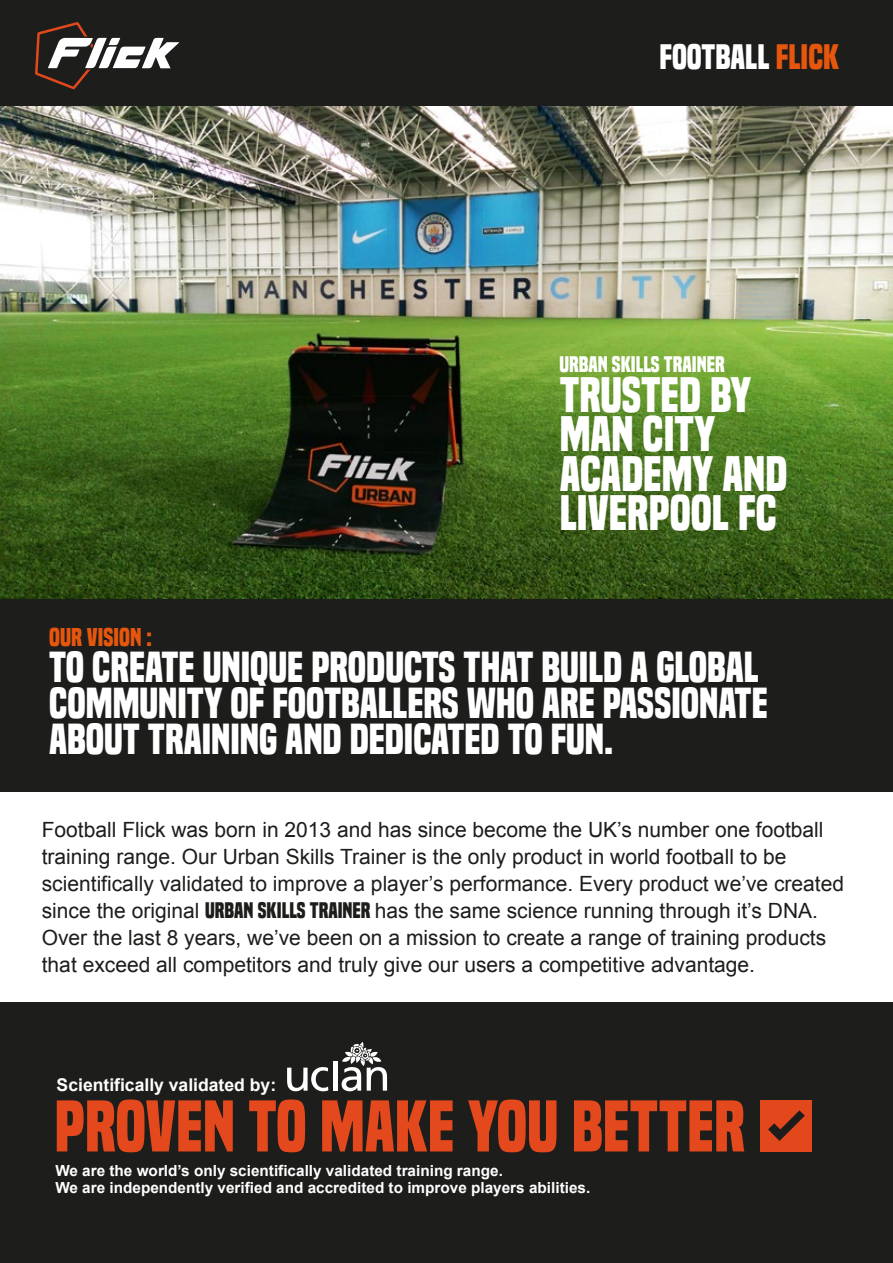
<style>
.page{position:relative;width:893px;height:1263px;background:#fff}
.page>*{position:absolute;margin:0;border:0;box-sizing:border-box;transform-origin:0 0}
.t1{font:700 67.5px "Built Titling Rg";color:#e4481d}
.t2{font:700 46.5px/39px "Built Titling Rg";color:#fff}
.t3{font:700 40.5px/36px "Built Titling Rg";color:#fff}
.t4{font:700 33px "Built Titling Rg";color:#fff}
.t5{font:700 24px "Built Titling Rg";color:#e6560d}
.t6{font:21px/27px "Arial";color:#1d1d1b}
.t7{font:700 21px "Built Titling Rg";color:#fff}
.t8{font:700 17.55px "Arial";color:#fff}
.t9{font:700 15.3px/16.5px "Arial";color:#fff}
.s1{color:#e6560d}
.s2{font-family:"Built Titling Rg";font-weight:700}
</style>
<div class="page">
<div style="left:0;top:1002px;width:892px;height:261px;background:#1d1d1b"></div>
<div style="left:0;top:594px;width:892px;height:198px;background:#1d1d1b"></div>
<img style="left:0;top:105px;width:892px;height:493px">
<div style="left:0;top:0;width:892px;height:105px;background:#1d1d1b"></div>
<svg style="left:35px;top:22px;width:144px;height:67px"></svg>
<svg style="left:287px;top:1067px;width:41px;height:25px"></svg>
<hr style="left:333px;top:1061px;width:4px;height:30px;background:#fff">
<svg style="left:341px;top:1042px;width:46px;height:50px"></svg>
<div style="left:761px;top:1100px;width:51px;height:51px;background:#e3481d"></div>
<svg style="left:768px;top:1110px;width:37px;height:31px"></svg>
<h3 class="t4" style="left:659px;top:37px;width:181px">FOOTBALL <span class="s1">FLICK</span></h3>
<p class="t7" style="left:559px;top:352px;width:167px">URBAN SKILLS TRAINER</p>
<h2 class="t2" style="left:560px;top:376px;width:229px">TRUSTED BY<br>MAN CITY<br>ACADEMY AND<br>LIVERPOOL FC</h2>
<p class="t5" style="left:49px;top:623px;width:105px">OUR VISION :</p>
<h3 class="t3" style="left:49px;top:649px;width:720px">TO CREATE UNIQUE PRODUCTS THAT BUILD A GLOBAL<br>COMMUNITY OF FOOTBALLERS WHO ARE PASSIONATE<br>ABOUT TRAINING AND DEDICATED TO FUN.</h3>
<p class="t6" style="left:42px;top:816px;width:804px">Football Flick was born in 2013 and has since become the UK’s number one football training range. Our Urban Skills Trainer is the only product in world football to be scientifically validated to improve a player’s performance. Every product we’ve created since the original <span class="s2">URBAN SKILLS TRAINER</span> has the same science running through it’s DNA.<br>Over the last 8 years, we’ve been on a mission to create a range of training products that exceed all competitors and truly give our users a competitive advantage.</p>
<p class="t8" style="left:57px;top:1073px;width:221px">Scientifically validated by:</p>
<h1 class="t1" style="left:54px;top:1086px;width:692px">PROVEN TO MAKE YOU BETTER</h1>
<p class="t9" style="left:55px;top:1163px;width:536px">We are the world’s only scientifically validated training range.<br>We are independently verified and accredited to improve players abilities.</p>
</div>
